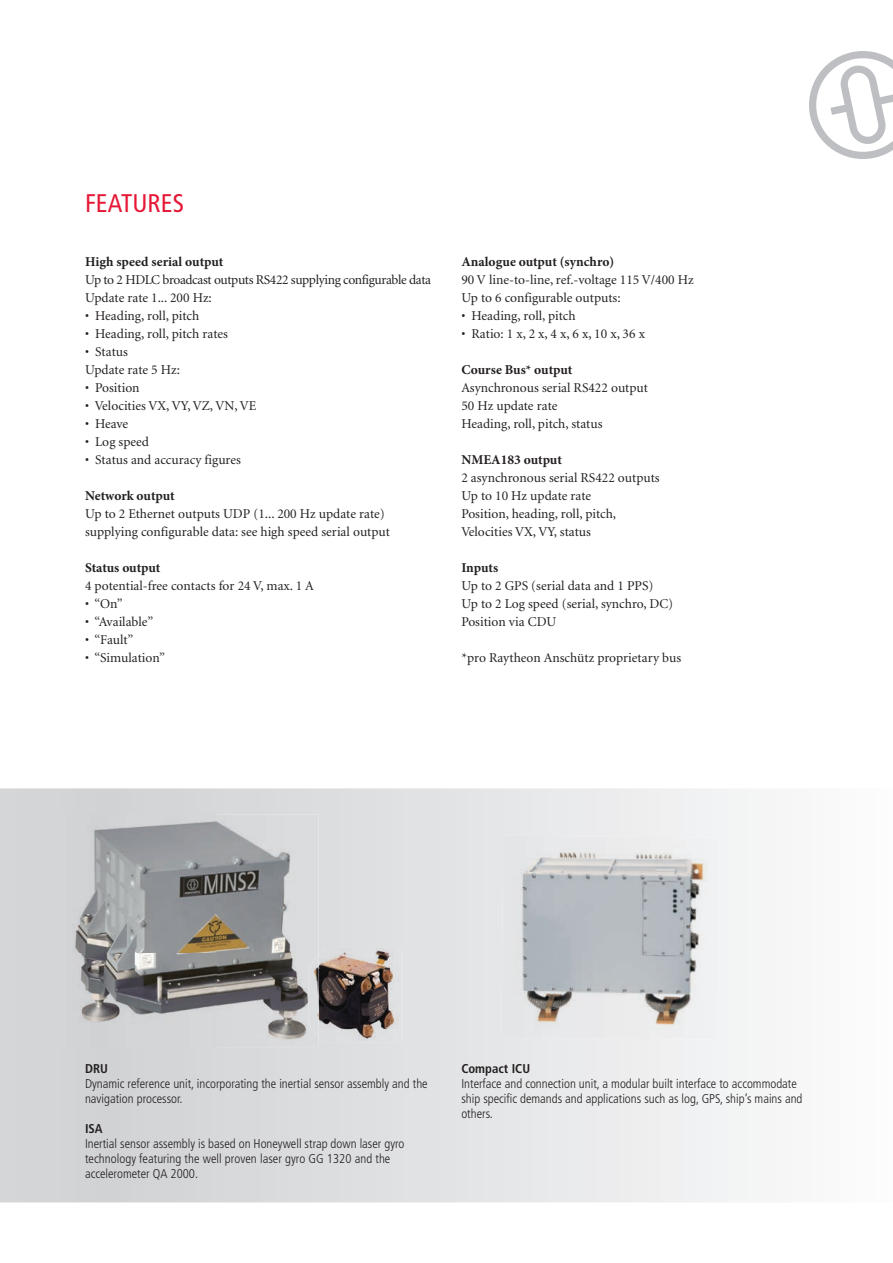
<style>
.page{position:relative;width:893px;height:1263px;background:#fff}
.page>*{position:absolute;margin:0;border:0;box-sizing:border-box;transform-origin:0 0}
.t1{font:condensed 25.5px "Frutiger";color:#e51836}
.t2{font:13.5px/18px "Minion";color:#231f20}
.t3{font:700 13.5px "Minion Pro";letter-spacing:-.005em;color:#231f20}
.t4{font:13.5px/18px "Minion";letter-spacing:-.03em;color:#231f20}
.t5{font:300 condensed 12.75px/15px "Frutiger";color:#231f20}
.t6{font:700 condensed 12.75px "Frutiger";color:#231f20}
</style>
<div class="page">
<svg style="left:809px;top:51px;width:84px;height:108px"></svg>
<svg style="left:0;top:788px;width:762px;height:414px"></svg>
<img style="left:318px;top:948px;width:85px;height:94px">
<img style="left:62px;top:814px;width:256px;height:233px">
<img style="left:309px;top:955px;width:9px;height:82px">
<img style="left:502px;top:836px;width:216px;height:204px">
<h1 class="t1" style="left:85px;top:189px;width:100px">FEATURES</h1>
<p class="t3" style="left:85px;top:252px;width:140px">High speed serial output</p>
<p class="t4" style="left:85px;top:271px;width:348px">Up to 2 HDLC broadcast outputs RS422 supplying configurable data<br>Update rate 1... 200 Hz:</p>
<p class="t2" style="left:85px;top:307px;width:116px">• Heading, roll, pitch</p>
<p class="t2" style="left:85px;top:325px;width:144px">• Heading, roll, pitch rates</p>
<p class="t2" style="left:85px;top:343px;width:96px">• Status<br>Update rate 5 Hz:</p>
<p class="t2" style="left:85px;top:379px;width:56px">• Position</p>
<p class="t2" style="left:85px;top:397px;width:173px">• Velocities VX, VY, VZ, VN, VE</p>
<p class="t2" style="left:85px;top:415px;width:45px">• Heave</p>
<p class="t2" style="left:85px;top:433px;width:66px">• Log speed</p>
<p class="t2" style="left:85px;top:451px;width:157px">• Status and accuracy figures</p>
<p class="t3" style="left:85px;top:486px;width:91px">Network output</p>
<p class="t2" style="left:85px;top:505px;width:306px">Up to 2 Ethernet outputs UDP (1... 200 Hz update rate) supplying configurable data: see high speed serial output</p>
<p class="t3" style="left:85px;top:558px;width:77px">Status output</p>
<p class="t2" style="left:85px;top:577px;width:230px">4 potential-free contacts for 24 V, max. 1 A</p>
<p class="t2" style="left:85px;top:595px;width:39px">• “On”</p>
<p class="t2" style="left:85px;top:613px;width:70px">• “Available”</p>
<p class="t2" style="left:85px;top:631px;width:50px">• “Fault”</p>
<p class="t2" style="left:85px;top:649px;width:81px">• “Simulation”</p>
<p class="t3" style="left:461px;top:252px;width:154px">Analogue output (synchro)</p>
<p class="t2" style="left:461px;top:271px;width:234px">90 V line-to-line, ref.-voltage 115 V/400 Hz<br>Up to 6 configurable outputs:</p>
<p class="t2" style="left:461px;top:307px;width:116px">• Heading, roll, pitch</p>
<p class="t2" style="left:461px;top:325px;width:185px">• Ratio: 1 x, 2 x, 4 x, 6 x, 10 x, 36 x</p>
<p class="t3" style="left:461px;top:360px;width:112px">Course Bus* output</p>
<p class="t2" style="left:461px;top:379px;width:188px">Asynchronous serial RS422 output<br>50 Hz update rate<br>Heading, roll, pitch, status</p>
<p class="t3" style="left:461px;top:450px;width:102px">NMEA183 output</p>
<p class="t2" style="left:461px;top:469px;width:200px">2 asynchronous serial RS422 outputs<br>Up to 10 Hz update rate<br>Position, heading, roll, pitch,<br>Velocities VX, VY, status</p>
<p class="t3" style="left:461px;top:558px;width:38px">Inputs</p>
<p class="t2" style="left:461px;top:577px;width:213px">Up to 2 GPS (serial data and 1 PPS)<br>Up to 2 Log speed (serial, synchro, DC)<br>Position via CDU</p>
<p class="t2" style="left:461px;top:649px;width:221px">*pro Raytheon Anschütz proprietary bus</p>
<p class="t6" style="left:85px;top:1061px;width:24px">DRU</p>
<p class="t5" style="left:85px;top:1076px;width:344px">Dynamic reference unit, incorporating the inertial sensor assembly and the navigation processor.</p>
<p class="t6" style="left:85px;top:1121px;width:19px">ISA</p>
<p class="t5" style="left:85px;top:1136px;width:321px">Inertial sensor assembly is based on Honeywell strap down laser gyro technology featuring the well proven laser gyro GG 1320 and the accelerometer QA 2000.</p>
<p class="t6" style="left:461px;top:1061px;width:70px">Compact ICU</p>
<p class="t5" style="left:461px;top:1076px;width:343px">Interface and connection unit, a modular built interface to accommodate ship specific demands and applications such as log, GPS, ship’s mains and others.</p>
</div>
